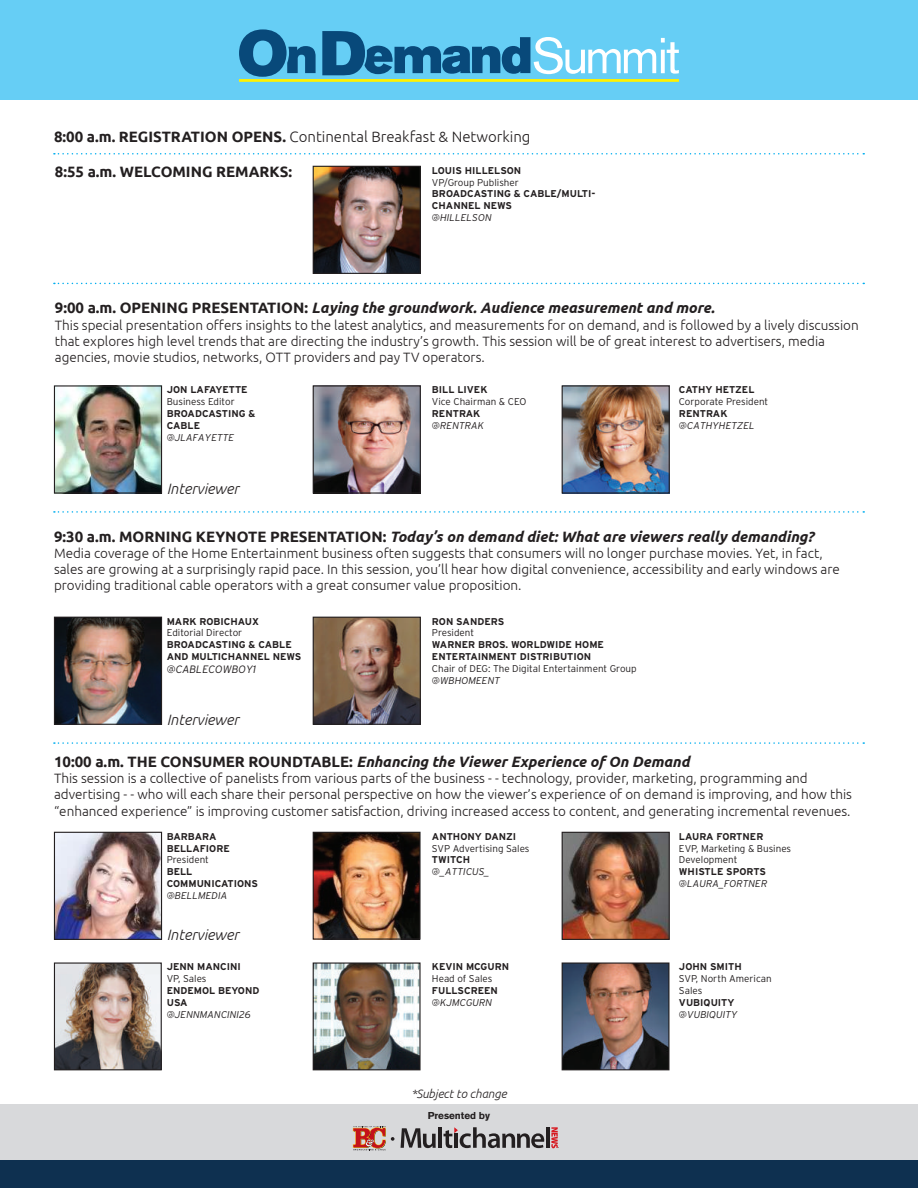
<style>
.page{position:relative;width:918px;height:1188px;background:#fff}
.page>*{position:absolute;margin:0;border:0;box-sizing:border-box;transform-origin:0 0}
.t1{font:italic 700 15px "Ubuntu";color:#231f20}
.t2{font:300 15px "Ubuntu";color:#231f20}
.t3{font:italic 300 15px "Ubuntu";color:#231f20}
.t4{font:700 15px "Ubuntu";color:#231f20}
.t5{font:300 13.5px/16.2px "Ubuntu";color:#231f20}
.t6{font:italic 300 12px "Ubuntu";color:#231f20}
.t7{font:italic 300 10.65px "Interstate";color:#231f20}
.t8{font:700 9.9px/11.9px "Interstate";color:#231f20}
.t9{font:300 9.9px/11.9px "Interstate";color:#231f20}
.t10{font:italic 300 9.9px "Interstate";color:#231f20}
.t11{font:700 9.9px "Akzidenz Grotesk BE";color:#231f20}
.s1{font-weight:700}
.s2{font-style:normal}
</style>
<div class="page">
<div style="left:0;top:1105px;width:918px;height:55px;background:#d8d9db"></div>
<div style="left:0;top:1160px;width:918px;height:28px;background:#0e3050"></div>
<svg style="left:401px;top:1128px;width:35px;height:20px"></svg>
<hr style="left:438px;top:1127px;width:4px;height:21px;background:#231f20">
<hr style="left:546px;top:1127px;width:4px;height:21px;background:#231f20">
<svg style="left:444px;top:1127px;width:100px;height:21px"></svg>
<svg style="left:551px;top:1127px;width:8px;height:21px"></svg>
<svg style="left:353px;top:1126px;width:41px;height:24px"></svg>
<div style="left:0;top:0;width:918px;height:100px;background:#66cef5"></div>
<hr style="left:239px;top:79px;width:440px;height:3px;background:#fff101">
<svg style="left:322px;top:31px;width:357px;height:44px"></svg>
<svg style="left:239px;top:29px;width:77px;height:47px"></svg>
<img style="left:315px;top:387px;width:104px;height:105px">
<div style="left:313px;top:385px;width:108px;height:109px;border:1px solid #231f20"></div>
<img style="left:56px;top:387px;width:104px;height:105px">
<div style="left:54px;top:385px;width:108px;height:109px;border:1px solid #231f20"></div>
<img style="left:56px;top:619px;width:104px;height:104px">
<div style="left:54px;top:617px;width:108px;height:108px;border:1px solid #231f20"></div>
<img style="left:56px;top:834px;width:104px;height:104px">
<div style="left:54px;top:832px;width:108px;height:108px;border:1px solid #231f20"></div>
<img style="left:564px;top:387px;width:104px;height:105px">
<div style="left:562px;top:385px;width:108px;height:109px;border:1px solid #231f20"></div>
<img style="left:315px;top:168px;width:104px;height:104px">
<div style="left:313px;top:166px;width:108px;height:108px;border:1px solid #231f20"></div>
<img style="left:315px;top:619px;width:104px;height:104px">
<div style="left:313px;top:617px;width:108px;height:108px;border:1px solid #231f20"></div>
<img style="left:564px;top:834px;width:104px;height:104px">
<div style="left:562px;top:832px;width:108px;height:108px;border:1px solid #231f20"></div>
<img style="left:315px;top:834px;width:104px;height:104px">
<div style="left:313px;top:832px;width:108px;height:108px;border:1px solid #231f20"></div>
<img style="left:564px;top:964px;width:103px;height:104px">
<div style="left:562px;top:962px;width:107px;height:108px;border:1px solid #231f20"></div>
<img style="left:56px;top:964px;width:104px;height:104px">
<div style="left:54px;top:962px;width:108px;height:108px;border:1px solid #231f20"></div>
<img style="left:315px;top:964px;width:104px;height:104px">
<div style="left:313px;top:962px;width:108px;height:108px;border:1px solid #231f20"></div>
<svg style="left:54px;top:511px;width:810px;height:2px"></svg>
<svg style="left:54px;top:742px;width:810px;height:2px"></svg>
<svg style="left:54px;top:153px;width:810px;height:2px"></svg>
<svg style="left:54px;top:283px;width:810px;height:1px"></svg>
<p class="t2" style="left:54px;top:127px;width:478px"><span class="s1">8:00 a.m. REGISTRATION OPENS.</span> Continental Breakfast &amp; Networking</p>
<p class="t4" style="left:55px;top:163px;width:239px">8:55 a.m. WELCOMING REMARKS:</p>
<p class="t8" style="left:432px;top:164px;width:91px">LOUIS HILLELSON</p>
<p class="t9" style="left:432px;top:176px;width:88px">VP/Group Publisher</p>
<p class="t8" style="left:432px;top:188px;width:165px">BROADCASTING &amp; CABLE/MULTI-<br>CHANNEL NEWS</p>
<p class="t10" style="left:432px;top:212px;width:61px">@HILLELSON</p>
<p class="t1" style="left:55px;top:299px;width:661px"><span class="s2">9:00 a.m. OPENING PRESENTATION:</span> Laying the groundwork. Audience measurement and more.</p>
<p class="t5" style="left:55px;top:316px;width:805px">This special presentation offers insights to the latest analytics, and measurements for on demand, and is followed by a lively discussion that explores high level trends that are directing the industry’s growth. This session will be of great interest to advertisers, media agencies, movie studios, networks, OTT providers and pay TV operators.</p>
<p class="t8" style="left:167px;top:384px;width:83px">JON LAFAYETTE</p>
<p class="t9" style="left:167px;top:396px;width:69px">Business Editor</p>
<p class="t8" style="left:167px;top:408px;width:90px">BROADCASTING &amp;<br>CABLE</p>
<p class="t10" style="left:167px;top:432px;width:69px">@JLAFAYETTE</p>
<p class="t3" style="left:167px;top:479px;width:74px">Interviewer</p>
<p class="t8" style="left:432px;top:384px;width:57px">BILL LIVEK</p>
<p class="t9" style="left:432px;top:396px;width:96px">Vice Chairman &amp; CEO</p>
<p class="t8" style="left:432px;top:408px;width:50px">RENTRAK</p>
<p class="t10" style="left:432px;top:420px;width:54px">@RENTRAK</p>
<p class="t8" style="left:679px;top:384px;width:77px">CATHY HETZEL</p>
<p class="t9" style="left:679px;top:396px;width:91px">Corporate President</p>
<p class="t8" style="left:679px;top:408px;width:50px">RENTRAK</p>
<p class="t10" style="left:679px;top:420px;width:77px">@CATHYHETZEL</p>
<p class="t1" style="left:54px;top:527px;width:761px"><span class="s2">9:30 a.m. MORNING KEYNOTE PRESENTATION:</span> Today’s on demand diet: What are viewers really demanding?</p>
<p class="t5" style="left:54px;top:545px;width:787px">Media coverage of the Home Entertainment business often suggests that consumers will no longer purchase movies. Yet, in fact, sales are growing at a surprisingly rapid pace. In this session, you’ll hear how digital convenience, accessibility and early windows are providing traditional cable operators with a great consumer value proposition.</p>
<p class="t8" style="left:167px;top:615px;width:94px">MARK ROBICHAUX</p>
<p class="t9" style="left:167px;top:627px;width:77px">Editorial Director</p>
<p class="t8" style="left:167px;top:639px;width:136px">BROADCASTING &amp; CABLE<br>AND MULTICHANNEL NEWS</p>
<p class="t7" style="left:167px;top:663px;width:91px">@CABLECOWBOY1</p>
<p class="t3" style="left:167px;top:710px;width:74px">Interviewer</p>
<p class="t8" style="left:432px;top:615px;width:74px">RON SANDERS</p>
<p class="t9" style="left:432px;top:627px;width:44px">President</p>
<p class="t8" style="left:432px;top:639px;width:174px">WARNER BROS. WORLDWIDE HOME<br>ENTERTAINMENT DISTRIBUTION</p>
<p class="t9" style="left:432px;top:662px;width:206px">Chair of DEG: The Digital Entertainment Group</p>
<p class="t10" style="left:432px;top:675px;width:70px">@WBHOMEENT</p>
<p class="t1" style="left:54px;top:753px;width:637px"><span class="s2">10:00 a.m. THE CONSUMER ROUNDTABLE:</span> Enhancing the Viewer Experience of On Demand</p>
<p class="t5" style="left:54px;top:770px;width:800px">This session is a collective of panelists from various parts of the business - - technology, provider, marketing, programming and advertising - - who will each share their personal perspective on how the viewer’s experience of on demand is improving, and how this “enhanced experience” is improving customer satisfaction, driving increased access to content, and generating incremental revenues.</p>
<p class="t8" style="left:167px;top:830px;width:65px">BARBARA<br>BELLAFIORE</p>
<p class="t9" style="left:167px;top:854px;width:44px">President</p>
<p class="t8" style="left:167px;top:866px;width:93px">BELL<br>COMMUNICATIONS</p>
<p class="t10" style="left:167px;top:890px;width:62px">@BELLMEDIA</p>
<p class="t3" style="left:167px;top:925px;width:74px">Interviewer</p>
<p class="t8" style="left:167px;top:961px;width:76px">JENN MANCINI</p>
<p class="t9" style="left:167px;top:973px;width:41px">VP, Sales</p>
<p class="t8" style="left:167px;top:985px;width:94px">ENDEMOL BEYOND<br>USA</p>
<p class="t10" style="left:167px;top:1009px;width:86px">@JENNMANCINI26</p>
<p class="t8" style="left:432px;top:830px;width:86px">ANTHONY DANZI</p>
<p class="t9" style="left:432px;top:842px;width:99px">SVP Advertising Sales</p>
<p class="t8" style="left:432px;top:854px;width:40px">TWITCH</p>
<p class="t10" style="left:432px;top:866px;width:59px">@_ATTICUS_</p>
<p class="t8" style="left:432px;top:961px;width:79px">KEVIN MCGURN</p>
<p class="t9" style="left:432px;top:973px;width:62px">Head of Sales</p>
<p class="t8" style="left:432px;top:985px;width:68px">FULLSCREEN</p>
<p class="t10" style="left:432px;top:997px;width:62px">@KJMCGURN</p>
<p class="t6" style="left:411px;top:1086px;width:97px">*Subject to change</p>
<p class="t11" style="left:428px;top:1110px;width:64px">Presented by</p>
<p class="t8" style="left:679px;top:830px;width:86px">LAURA FORTNER</p>
<p class="t9" style="left:679px;top:842px;width:114px">EVP, Marketing &amp; Busines<br>Development</p>
<p class="t8" style="left:679px;top:866px;width:88px">WHISTLE SPORTS</p>
<p class="t10" style="left:679px;top:878px;width:90px">@LAURA_FORTNER</p>
<p class="t8" style="left:679px;top:961px;width:64px">JOHN SMITH</p>
<p class="t9" style="left:679px;top:973px;width:94px">SVP, North American<br>Sales</p>
<p class="t8" style="left:679px;top:997px;width:57px">VUBIQUITY</p>
<p class="t10" style="left:679px;top:1009px;width:60px">@VUBIQUITY</p>
</div>
